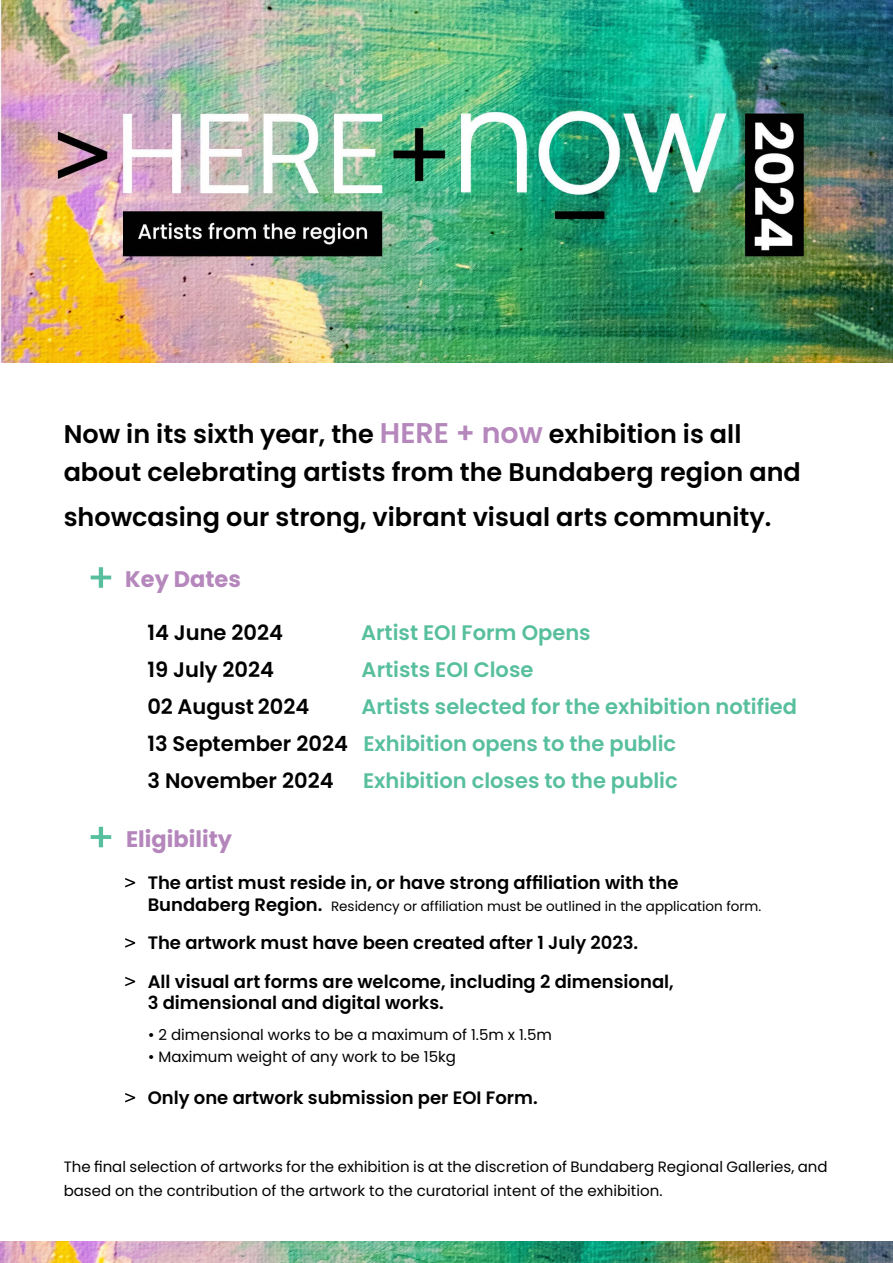
<style>
.page{position:relative;width:893px;height:1263px;background:#fff}
.page>*{position:absolute;margin:0;border:0;box-sizing:border-box;transform-origin:0 0}
.t1{font:600 25.5px/38.1px "Poppins";color:#000}
.t2{font:700 22.5px "Poppins";color:#b486bc}
.t3{font:700 22.5px "Poppins";color:#b587bc}
.t4{font:600 21px/37px "Poppins";color:#58bf9e}
.t5{font:600 21px "Poppins";color:#000}
.t6{font:600 21px "Poppins";color:#57bf9d}
.t7{font:600 18px/38.5px "Poppins";color:#000}
.t8{font:15px/24px "Poppins";color:#000}
.t9{font:13.5px "Poppins";color:#000}
.s1{font-size:28.5px;color:#b587bc}
.s2{color:#000}
.s3{font-weight:600;font-size:18px}
.s4{font-weight:500}
</style>
<div class="page">
<img style="left:0;top:1242px;width:893px;height:21px">
<svg style="left:125px;top:878px;width:10px;height:9px"></svg>
<svg style="left:125px;top:938px;width:10px;height:10px"></svg>
<svg style="left:125px;top:977px;width:10px;height:9px"></svg>
<svg style="left:125px;top:1093px;width:10px;height:9px"></svg>
<svg style="left:91px;top:827px;width:20px;height:20px"></svg>
<svg style="left:91px;top:567px;width:20px;height:21px"></svg>
<img style="left:1px;top:1px;width:892px;height:362px">
<p class="t1" style="left:64px;top:415px;width:739px">Now in its sixth year, the <span class="s1">HERE + now</span> exhibition is all about celebrating artists from the Bundaberg region and</p>
<p class="t1" style="left:64px;top:499px;width:709px">showcasing our strong, vibrant visual arts community.</p>
<p class="t3" style="left:125px;top:566px;width:117px">Key Dates</p>
<p class="t5" style="left:147px;top:620px;width:137px">14 June 2024</p>
<p class="t6" style="left:361px;top:620px;width:231px">Artist EOI Form Opens</p>
<p class="t5" style="left:147px;top:657px;width:128px">19 July 2024</p>
<p class="t4" style="left:362px;top:651px;width:173px">Artists EOI Close</p>
<p class="t5" style="left:147px;top:694px;width:163px">02 August 2024</p>
<p class="t4" style="left:147px;top:688px;width:651px;text-indent:214px">Artists selected for the exhibition notified<br><span class="s2">13 September 2024</span> Exhibition opens to the public<br><span class="s2">3 November 2024</span></p>
<p class="t4" style="left:363px;top:762px;width:316px">Exhibition closes to the public</p>
<h2 class="t2" style="left:126px;top:826px;width:107px">Eligibility</h2>
<p class="t7" style="left:148px;top:863px;width:532px">The artist must reside in, or have strong affiliation with the</p>
<p class="t9" style="left:148px;top:898px;width:615px"><span class="s3">Bundaberg Region.</span> Residency or affiliation must be outlined in the application form.</p>
<p class="t7" style="left:148px;top:924px;width:528px">The artwork must have been created after 1 July 2023.<br>All visual art forms are welcome, including 2 dimensional,</p>
<p class="t7" style="left:148px;top:984px;width:298px">3 dimensional and digital works.</p>
<p class="t8" style="left:148px;top:1023px;width:406px"><span class="s4">•</span> 2 dimensional works to be a maximum of 1.5m x 1.5m</p>
<p class="t8" style="left:148px;top:1044px;width:310px"><span class="s4">•</span> Maximum weight of any work to be 15kg</p>
<p class="t7" style="left:148px;top:1078px;width:391px">Only one artwork submission per EOI Form.</p>
<p class="t8" style="left:64px;top:1155px;width:765px">The final selection of artworks for the exhibition is at the discretion of Bundaberg Regional Galleries, and based on the contribution of the artwork to the curatorial intent of the exhibition.</p>
</div>
